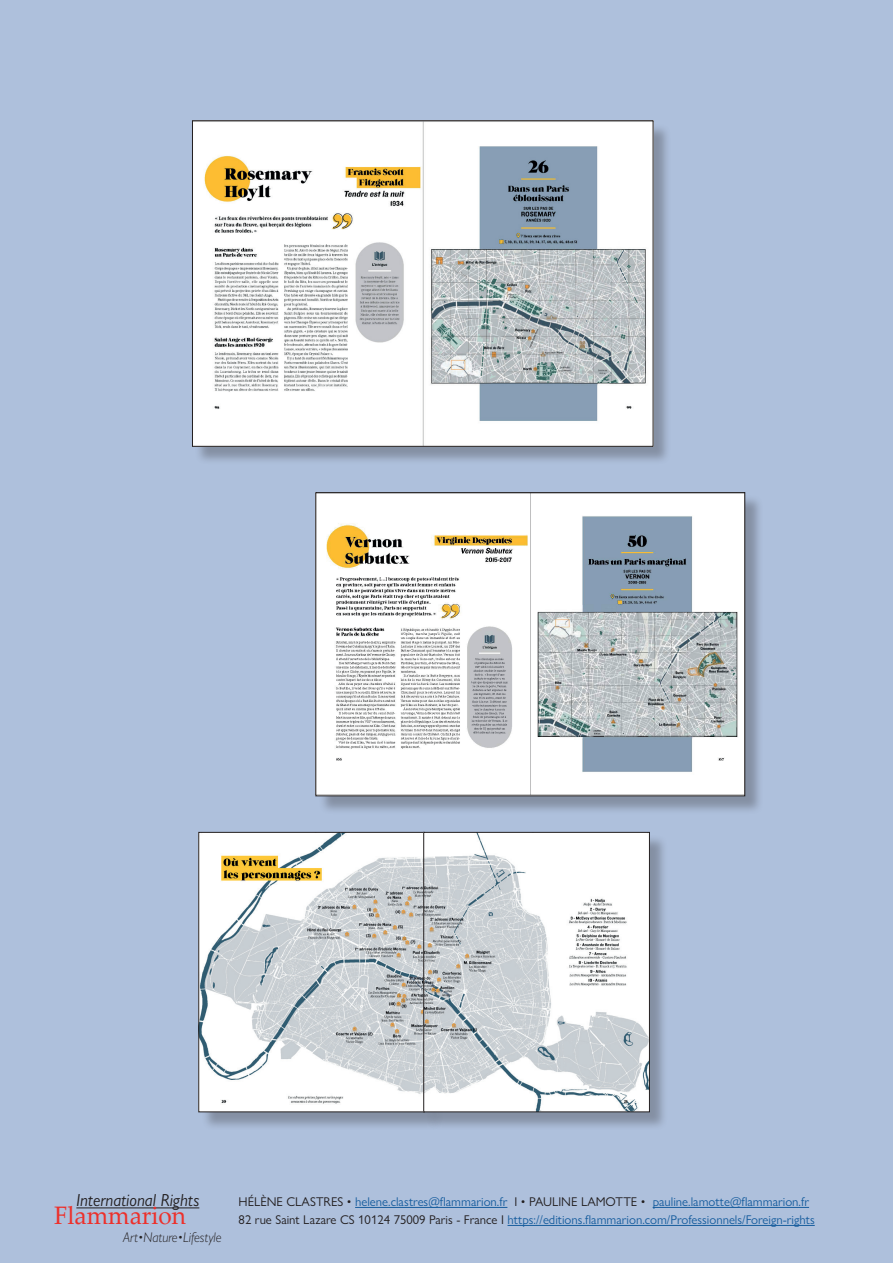
<style>
.page{position:relative;width:893px;height:1263px;background:#fff}
.page>*{position:absolute;margin:0;border:0;box-sizing:border-box;transform-origin:0 0}
.t1{font:25.2px "Palatino Linotype";color:#ed302b;scale:.96 1}
.t2{font:italic 17.55px "Gill Sans Nova";color:#231f20;scale:.96 1}
.t3{font:italic 300 14.1px "Gill Sans Nova";color:#231f20;scale:.96 1}
.t4{font:12.75px/18px "Gill Sans Nova";color:#175d9e}
.s1{color:#231f20}
</style>
<div class="page">
<div style="left:0;top:1168px;width:893px;height:95px;background:#aec0dc"></div>
<hr style="left:355px;top:1207px;width:152px;height:1px;background:#175d9e">
<hr style="left:653px;top:1207px;width:156px;height:1px;background:#175d9e">
<hr style="left:507px;top:1225px;width:308px;height:1px;background:#175d9e">
<hr style="left:76px;top:1207px;width:123px;height:1px;background:#231f20">
<div style="left:0;top:0;width:893px;height:1170px;background:#aec0dc"></div>
<div style="left:201px;top:834px;width:242px;height:296px;background:#231f20;opacity:.3"></div>
<img style="left:201px;top:834px;width:222px;height:276px">
<div style="left:199px;top:832px;width:226px;height:280px;border:1px solid #231f20"></div>
<div style="left:426px;top:834px;width:242px;height:296px;background:#231f20;opacity:.3"></div>
<div style="left:424px;top:832px;width:226px;height:280px;border:1px solid #231f20"></div>
<div style="left:318px;top:495px;width:445px;height:320px;background:#231f20;opacity:.3"></div>
<img style="left:318px;top:494px;width:425px;height:300px">
<div style="left:316px;top:492px;width:429px;height:304px;border:1px solid #231f20"></div>
<div style="left:195px;top:123px;width:477px;height:342px;background:#231f20;opacity:.3"></div>
<img style="left:194px;top:123px;width:457px;height:321px">
<h2 class="t2" style="left:76px;top:1189px;width:130px">International Rights</h2>
<h1 class="t1" style="left:54px;top:1198px;width:139px">Flammarion</h1>
<p class="t3" style="left:123px;top:1229px;width:104px">Art•Nature•Lifestyle</p>
<p class="t4" style="left:239px;top:1193px;width:578px"><span class="s1">HÉLÈNE CLASTRES •</span> helene.clastres@flammarion.fr <span class="s1">I • PAULINE LAMOTTE •</span> pauline.lamotte@flammarion.fr<br><span class="s1">82 rue Saint Lazare CS 10124 75009 Paris - France I</span> https://editions.flammarion.com/Professionnels/Foreign-rights</p>
</div>
